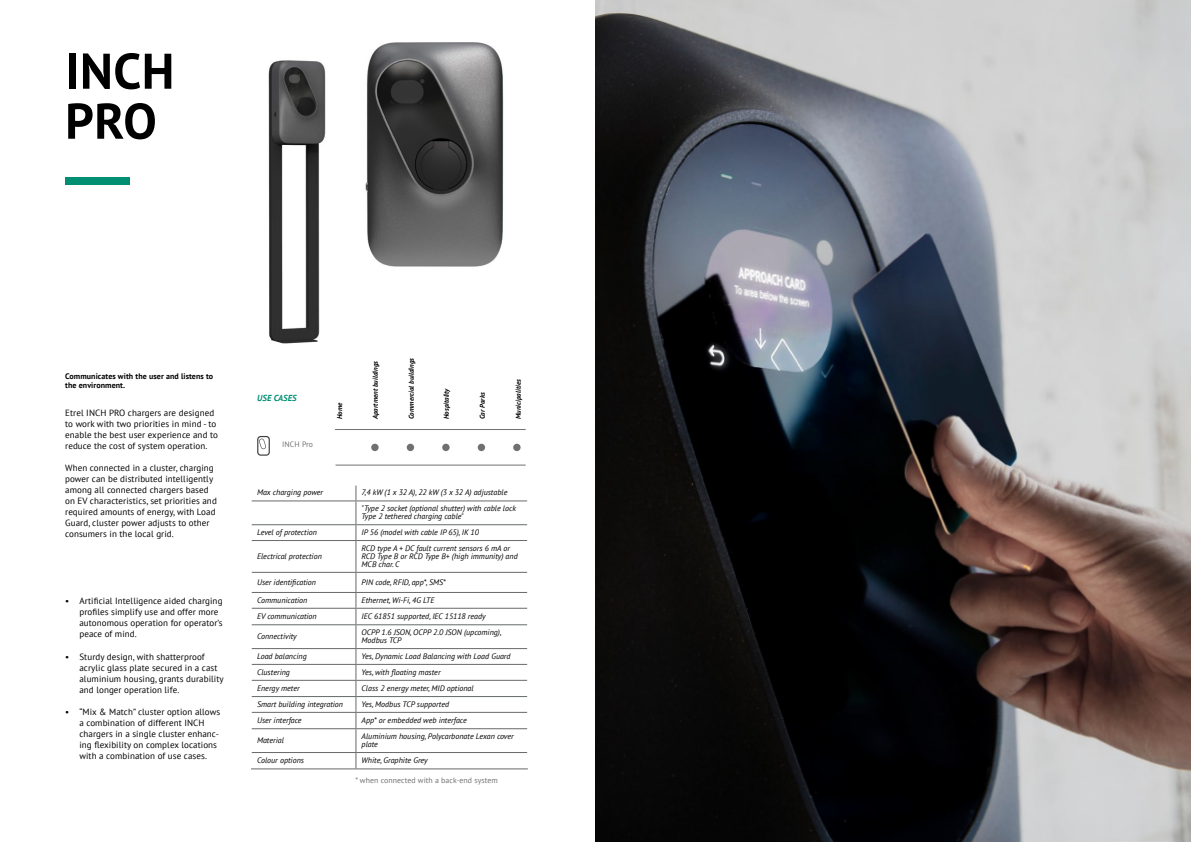
<style>
.page{position:relative;width:1191px;height:842px;background:#fff}
.page>*{position:absolute;margin:0;border:0;box-sizing:border-box;transform-origin:0 0}
.t1{font:700 50px/50px "PT Sans";letter-spacing:.01em;color:#000}
.t2{font:9px/11px "PT Sans";letter-spacing:.01em;color:#000}
.t3{font:italic 700 8.7px "PT Sans";letter-spacing:.01em;color:#008f73}
.t4{font:italic 8px/8px "PT Sans";color:#000}
.t5{font:700 8px/9px "PT Sans";letter-spacing:.01em;color:#000}
.t6{font:7.8px "PT Sans";letter-spacing:.01em;color:#717070}
.t7{font:italic 700 7px "PT Sans";color:#000}
</style>
<div class="page">
<img style="left:595px;top:0;width:596px;height:842px">
<img style="left:268px;top:42px;width:236px;height:301px">
<hr style="left:252px;top:500px;width:104px;height:1px;background:#666a6b">
<hr style="left:356px;top:500px;width:171px;height:1px;background:#666a6b">
<hr style="left:252px;top:524px;width:104px;height:1px;background:#666a6b">
<hr style="left:356px;top:524px;width:171px;height:1px;background:#666a6b">
<svg style="left:355px;top:485px;width:1px;height:55px"></svg>
<hr style="left:252px;top:540px;width:104px;height:1px;background:#666a6b">
<hr style="left:356px;top:540px;width:171px;height:1px;background:#666a6b">
<hr style="left:355px;top:541px;width:1px;height:31px;background:#666a6b">
<hr style="left:252px;top:572px;width:104px;height:1px;background:#666a6b">
<hr style="left:356px;top:572px;width:171px;height:1px;background:#666a6b">
<hr style="left:252px;top:592px;width:104px;height:1px;background:#666a6b">
<hr style="left:356px;top:592px;width:171px;height:1px;background:#666a6b">
<hr style="left:252px;top:608px;width:104px;height:1px;background:#666a6b">
<hr style="left:356px;top:608px;width:171px;height:1px;background:#666a6b">
<hr style="left:252px;top:624px;width:104px;height:1px;background:#666a6b">
<hr style="left:356px;top:624px;width:171px;height:1px;background:#666a6b">
<hr style="left:252px;top:648px;width:104px;height:1px;background:#666a6b">
<hr style="left:356px;top:648px;width:171px;height:1px;background:#666a6b">
<hr style="left:252px;top:664px;width:104px;height:1px;background:#666a6b">
<hr style="left:356px;top:664px;width:171px;height:1px;background:#666a6b">
<hr style="left:252px;top:680px;width:104px;height:1px;background:#666a6b">
<hr style="left:356px;top:680px;width:171px;height:1px;background:#666a6b">
<hr style="left:252px;top:696px;width:104px;height:1px;background:#666a6b">
<hr style="left:356px;top:696px;width:171px;height:1px;background:#666a6b">
<hr style="left:252px;top:712px;width:104px;height:1px;background:#666a6b">
<hr style="left:356px;top:712px;width:171px;height:1px;background:#666a6b">
<hr style="left:252px;top:728px;width:104px;height:1px;background:#666a6b">
<hr style="left:356px;top:728px;width:171px;height:1px;background:#666a6b">
<hr style="left:252px;top:752px;width:104px;height:1px;background:#666a6b">
<hr style="left:356px;top:752px;width:171px;height:1px;background:#666a6b">
<svg style="left:355px;top:573px;width:1px;height:195px"></svg>
<hr style="left:251px;top:768px;width:105px;height:1px;background:#666a6b">
<hr style="left:356px;top:768px;width:172px;height:1px;background:#666a6b">
<div style="left:65px;top:177px;width:65px;height:7px;background:#008f73"></div>
<svg style="left:257px;top:436px;width:13px;height:20px"></svg>
<hr style="left:335px;top:429px;width:191px;height:1px;background:#717070">
<hr style="left:335px;top:465px;width:191px;height:1px;background:#717070">
<div style="left:371px;top:444px;width:7px;height:7px;background:#717070;border-radius:50%"></div>
<div style="left:407px;top:444px;width:7px;height:7px;background:#717070;border-radius:50%"></div>
<div style="left:442px;top:444px;width:7px;height:7px;background:#717070;border-radius:50%"></div>
<div style="left:478px;top:444px;width:7px;height:7px;background:#717070;border-radius:50%"></div>
<div style="left:513px;top:444px;width:7px;height:7px;background:#717070;border-radius:50%"></div>
<h1 class="t1" style="left:65px;top:45px;width:111px">INCH<br>PRO</h1>
<p class="t5" style="left:65px;top:372px;width:150px">Communicates with the user and listens to the environment.</p>
<p class="t2" style="left:65px;top:407px;width:154px">Etrel INCH PRO chargers are designed to work with two priorities in mind - to enable the best user experience and to reduce the cost of system operation.</p>
<p class="t2" style="left:65px;top:462px;width:153px">When connected in a cluster, charging power can be distributed intelligently among all connected chargers based on EV characteristics, set priorities and required amounts of energy, with Load Guard, cluster power adjusts to other consumers in the local grid.</p>
<p class="t2" style="left:79px;top:595px;width:145px;text-indent:-14px">• Artificial Intelligence aided charging profiles simplify use and offer more autonomous operation for operator’s peace of mind.</p>
<p class="t2" style="left:79px;top:651px;width:146px;text-indent:-14px">• Sturdy design, with shatterproof acrylic glass plate secured in a cast aluminium housing, grants durability and longer operation life.</p>
<p class="t2" style="left:79px;top:706px;width:142px;text-indent:-14px">• “Mix &amp; Match” cluster option allows a combination of different INCH chargers in a single cluster enhanc&shy;ing flexibility on complex locations with a combination of use cases.</p>
<p class="t3" style="left:257px;top:392px;width:41px">USE CASES</p>
<p class="t6" style="left:282px;top:435px;width:37px">Etrel INCH</p>
<p class="t6" style="left:282px;top:439px;width:32px">INCH Pro</p>
<p class="t7" style="left:335px;top:419px;width:18px;rotate:-90deg">Home</p>
<p class="t7" style="left:371px;top:419px;width:59px;rotate:-90deg">Apartment buildings</p>
<p class="t7" style="left:407px;top:419px;width:63px;rotate:-90deg">Commercial buildings</p>
<p class="t7" style="left:442px;top:419px;width:66px;rotate:-90deg">Hospitality Hospitality</p>
<p class="t7" style="left:478px;top:419px;width:28px;rotate:-90deg">Car Parks</p>
<p class="t7" style="left:514px;top:419px;width:41px;rotate:-90deg">Municipalities</p>
<p class="t4" style="left:257px;top:488px;width:68px">Max charging power</p>
<p class="t4" style="left:361px;top:484px;width:156px;line-height:15.8px">7,4 kW (1 x 32 A), 22 kW (3 x 32 A) adjustable "Type 2 socket (optional shutter) with cable lock</p>
<p class="t4" style="left:361px;top:512px;width:104px">Type 2 tethered charging cable"</p>
<p class="t4" style="left:257px;top:528px;width:61px">Level of protection</p>
<p class="t4" style="left:361px;top:528px;width:119px">IP 56 (model with cable IP 65), IK 10</p>
<p class="t4" style="left:257px;top:552px;width:66px">Electrical protection</p>
<p class="t4" style="left:361px;top:544px;width:158px">RCD type A + DC fault current sensors 6 mA or<br>RCD Type B or RCD Type B+ (high immunity) and<br>MCB char. C</p>
<p class="t4" style="left:257px;top:578px;width:61px">User identification</p>
<p class="t4" style="left:361px;top:578px;width:86px">PIN code, RFID, app*, SMS*</p>
<p class="t4" style="left:257px;top:596px;width:52px">Communication</p>
<p class="t4" style="left:361px;top:596px;width:74px">Ethernet, Wi-Fi, 4G LTE</p>
<p class="t4" style="left:257px;top:612px;width:61px">EV communication</p>
<p class="t4" style="left:361px;top:612px;width:125px">IEC 61851 supported, IEC 15118 ready</p>
<p class="t4" style="left:257px;top:632px;width:41px">Connectivity</p>
<p class="t4" style="left:361px;top:628px;width:141px">OCPP 1.6 JSON, OCPP 2.0 JSON (upcoming),<br>Modbus TCP</p>
<p class="t4" style="left:257px;top:652px;width:51px">Load balancing</p>
<p class="t4" style="left:361px;top:652px;width:150px">Yes, Dynamic Load Balancing with Load Guard</p>
<p class="t4" style="left:257px;top:668px;width:34px">Clustering</p>
<p class="t4" style="left:361px;top:668px;width:80px">Yes, with floating master</p>
<p class="t4" style="left:257px;top:684px;width:44px">Energy meter</p>
<p class="t4" style="left:361px;top:684px;width:114px">Class 2 energy meter, MID optional</p>
<p class="t4" style="left:257px;top:700px;width:88px">Smart building integration</p>
<p class="t4" style="left:361px;top:700px;width:89px">Yes, Modbus TCP supported</p>
<p class="t4" style="left:257px;top:716px;width:46px">User interface</p>
<p class="t4" style="left:361px;top:716px;width:107px">App* or embedded web interface</p>
<p class="t4" style="left:257px;top:736px;width:28px">Material</p>
<p class="t4" style="left:361px;top:732px;width:154px">Aluminium housing, Polycarbonate Lexan cover plate</p>
<p class="t4" style="left:257px;top:756px;width:48px">Colour options</p>
<p class="t4" style="left:361px;top:756px;width:68px">White, Graphite Grey</p>
<p class="t6" style="left:355px;top:775px;width:144px">* when connected with a back-end system</p>
</div>
